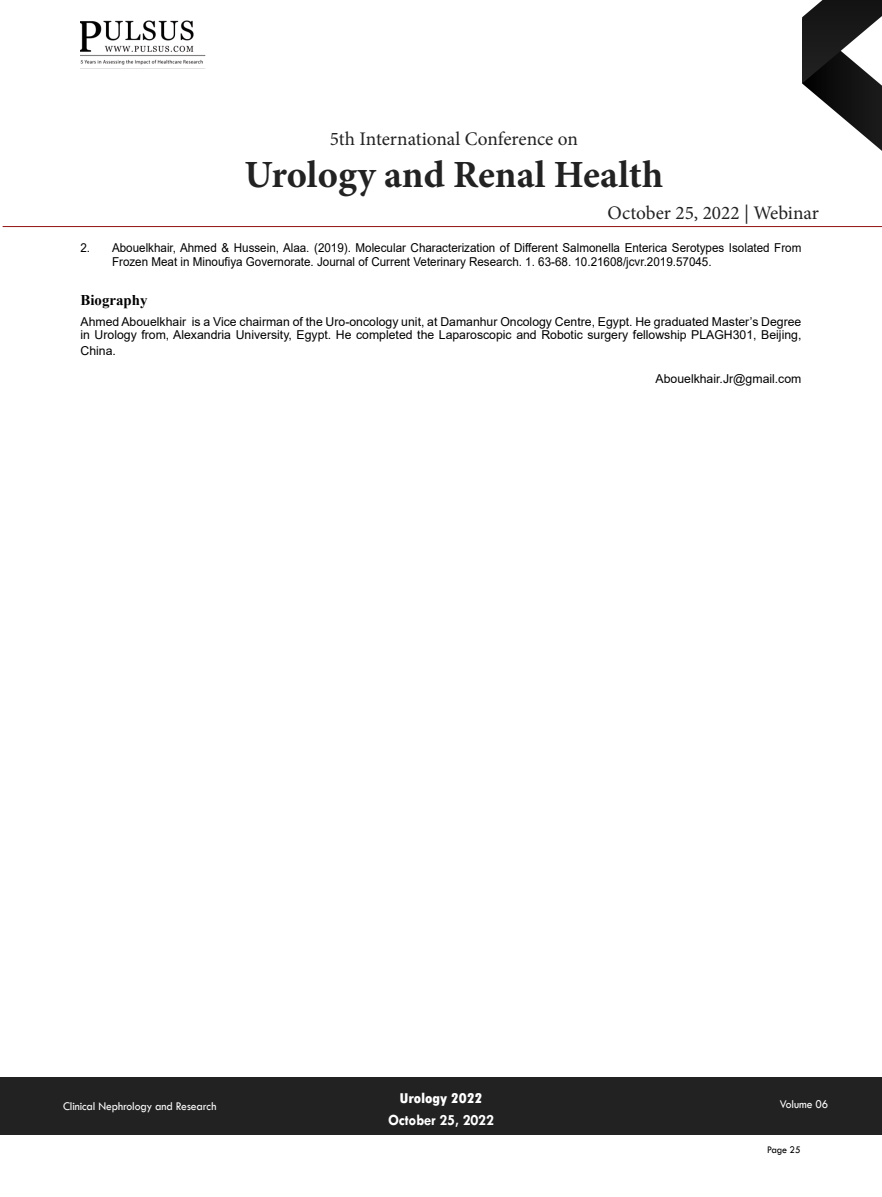
<style>
.page{position:relative;width:882px;height:1197px;background:#fff}
.page>*{position:absolute;margin:0;border:0;box-sizing:border-box;transform-origin:0 0}
.t1{font:700 38.5px "Minion Pro";color:#222223}
.t2{font:19.25px "Minion Pro";color:#222223}
.t3{font:700 15.75px "Tw Cen";letter-spacing:-.01em;color:#fff;scale:.95 1}
.t4{font:800 condensed 14.88px "Tw Cen";letter-spacing:-.01em;color:#fff;scale:1.1 1}
.t5{font:700 14.88px "Times New Roman";color:#000}
.t6{font:12.25px/13.5px "Arial";color:#000}
.t7{font:12.25px/14.7px "Arial";color:#000;scale:.95 1}
.t8{font:12.25px "Tw Cen";letter-spacing:-.01em;color:#fff;scale:.95 1}
.t9{font:10.5px "Tw Cen";letter-spacing:-.02em;color:#000;scale:.95 1}
</style>
<div class="page">
<svg style="left:802px;top:0;width:80px;height:151px"></svg>
<div style="left:0;top:1077px;width:882px;height:58px;background:#222223"></div>
<hr style="left:3px;top:226px;width:879px;height:1px;background:#931314">
<img style="left:81px;top:20px;width:125px;height:49px">
<h2 class="t2" style="left:330px;top:125px;width:250px">5th International Conference on</h2>
<h1 class="t1" style="left:245px;top:147px;width:420px">Urology and Renal Health</h1>
<h2 class="t2" style="left:608px;top:200px;width:213px">October 25, 2022 | Webinar</h2>
<p class="t7" style="left:112px;top:240px;width:727px;text-indent:-32px">2. Abouelkhair, Ahmed &amp; Hussein, Alaa. (2019). Molecular Characterization of Different Salmonella Enterica Serotypes Isolated From<br>Frozen Meat in Minoufiya Governorate. Journal of Current Veterinary Research. 1. 63-68. 10.21608/jcvr.2019.57045.</p>
<p class="t5" style="left:81px;top:289px;width:68px">Biography</p>
<p class="t6" style="left:81px;top:314px;width:722px">Ahmed Abouelkhair is a Vice chairman of the Uro-oncology unit, at Damanhur Oncology Centre, Egypt. He graduated Master’s Degree in Urology from, Alexandria University, Egypt. He completed the Laparoscopic and Robotic surgery fellowship PLAGH301, Beijing,</p>
<p class="t6" style="left:81px;top:344px;width:37px">China.</p>
<p class="t6" style="left:656px;top:372px;width:147px">Abouelkhair.Jr@gmail.com</p>
<p class="t8" style="left:63px;top:1099px;width:163px">Clinical Nephrology and Research</p>
<p class="t4" style="left:399px;top:1089px;width:77px">Urology 2022</p>
<p class="t3" style="left:388px;top:1111px;width:113px">October 25, 2022</p>
<p class="t8" style="left:780px;top:1097px;width:53px">Volume 06</p>
<p class="t9" style="left:767px;top:1143px;width:37px">Page 25</p>
</div>
